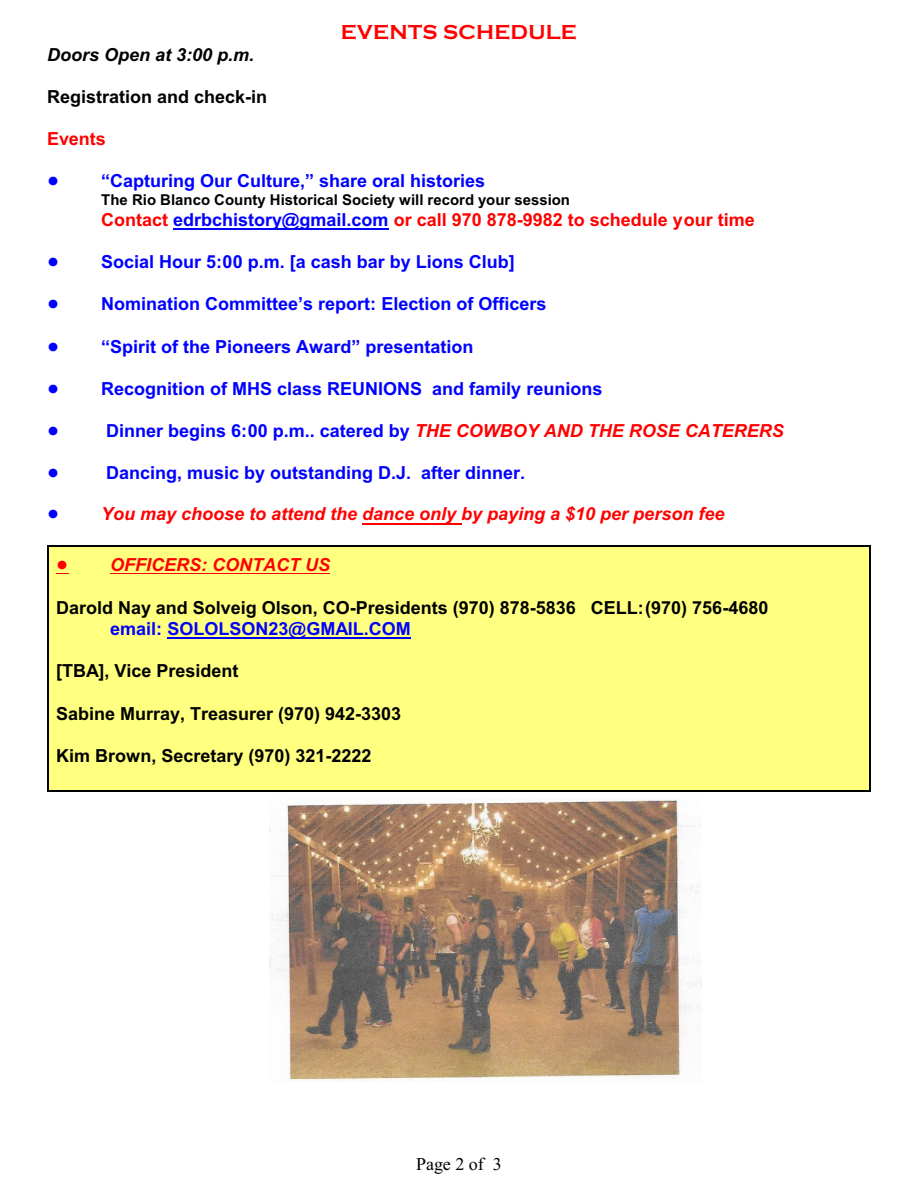
<style>
.page{position:relative;width:918px;height:1188px;background:#fff}
.page>*{position:absolute;margin:0;border:0;box-sizing:border-box;transform-origin:0 0}
.t1{font:700 21px "Copperplate Gothic";letter-spacing:.01em;color:#f00}
.t2{font:700 18px "Arial";color:#00f}
.t3{font:700 18px "Arial";color:#000}
.t4{font:italic 700 18px "Arial";color:#f00}
.t5{font:700 18px "Arial";color:#f00}
.t6{font:italic 700 18px "Arial";color:#000}
.t7{font:18px "Times New Roman";color:#000}
.t8{font:700 15px "Arial";color:#000}
.s1{color:#00f}
.s2{font-style:italic;color:#f00}
</style>
<div class="page">
<div style="left:47px;top:545px;width:824px;height:246px;background:#ffff80"></div>
<hr style="left:47px;top:545px;width:2px;height:246px;background:#000">
<hr style="left:869px;top:545px;width:2px;height:246px;background:#000">
<hr style="left:47px;top:545px;width:823px;height:1px;background:#000">
<hr style="left:47px;top:790px;width:823px;height:1px;background:#000">
<img style="left:269px;top:799px;width:432px;height:282px">
<hr style="left:173px;top:229px;width:216px;height:1px;background:#00f">
<hr style="left:363px;top:523px;width:99px;height:1px;background:#f00">
<hr style="left:110px;top:573px;width:220px;height:1px;background:#f00">
<hr style="left:168px;top:638px;width:243px;height:1px;background:#00f">
<svg style="left:56px;top:573px;width:12px;height:1px"></svg>
<p class="t1" style="left:341px;top:19px;width:237px">EVENTS SCHEDULE</p>
<p class="t6" style="left:47px;top:48px;width:209px">Doors Open at 3:00 p.m.</p>
<p class="t3" style="left:47px;top:90px;width:222px">Registration and check-in</p>
<p class="t5" style="left:47px;top:132px;width:60px">Events</p>
<p class="t2" style="left:101px;top:174px;width:386px">“Capturing Our Culture,” share oral histories</p>
<p class="t8" style="left:101px;top:194px;width:470px">The Rio Blanco County Historical Society will record your session</p>
<p class="t5" style="left:101px;top:213px;width:655px">Contact <span class="s1">edrbchistory@gmail.com</span> or call 970 878-9982 to schedule your time</p>
<p class="t2" style="left:101px;top:255px;width:415px">Social Hour 5:00 p.m. [a cash bar by Lions Club]</p>
<p class="t2" style="left:101px;top:297px;width:447px">Nomination Committee’s report: Election of Officers</p>
<p class="t2" style="left:101px;top:340px;width:374px">“Spirit of the Pioneers Award” presentation</p>
<p class="t2" style="left:101px;top:382px;width:503px">Recognition of MHS class REUNIONS and family reunions</p>
<p class="t2" style="left:106px;top:424px;width:679px">Dinner begins 6:00 p.m.. catered by <span class="s2">THE COWBOY AND THE ROSE CATERERS</span></p>
<p class="t2" style="left:106px;top:466px;width:420px">Dancing, music by outstanding D.J. after dinner.</p>
<p class="t4" style="left:101px;top:507px;width:625px">You may choose to attend the dance only by paying a $10 per person fee</p>
<p class="t4" style="left:110px;top:558px;width:221px">OFFICERS: CONTACT US</p>
<p class="t3" style="left:56px;top:601px;width:714px">Darold Nay and Solveig Olson, CO-Presidents (970) 878-5836 CELL:(970) 756-4680</p>
<p class="t2" style="left:110px;top:622px;width:302px">email: SOLOLSON23@GMAIL.COM</p>
<p class="t3" style="left:56px;top:664px;width:184px">[TBA], Vice President</p>
<p class="t3" style="left:56px;top:707px;width:346px">Sabine Murray, Treasurer (970) 942-3303</p>
<p class="t3" style="left:56px;top:749px;width:317px">Kim Brown, Secretary (970) 321-2222</p>
<p class="t7" style="left:416px;top:1158px;width:87px">Page 2 of 3</p>
</div>
